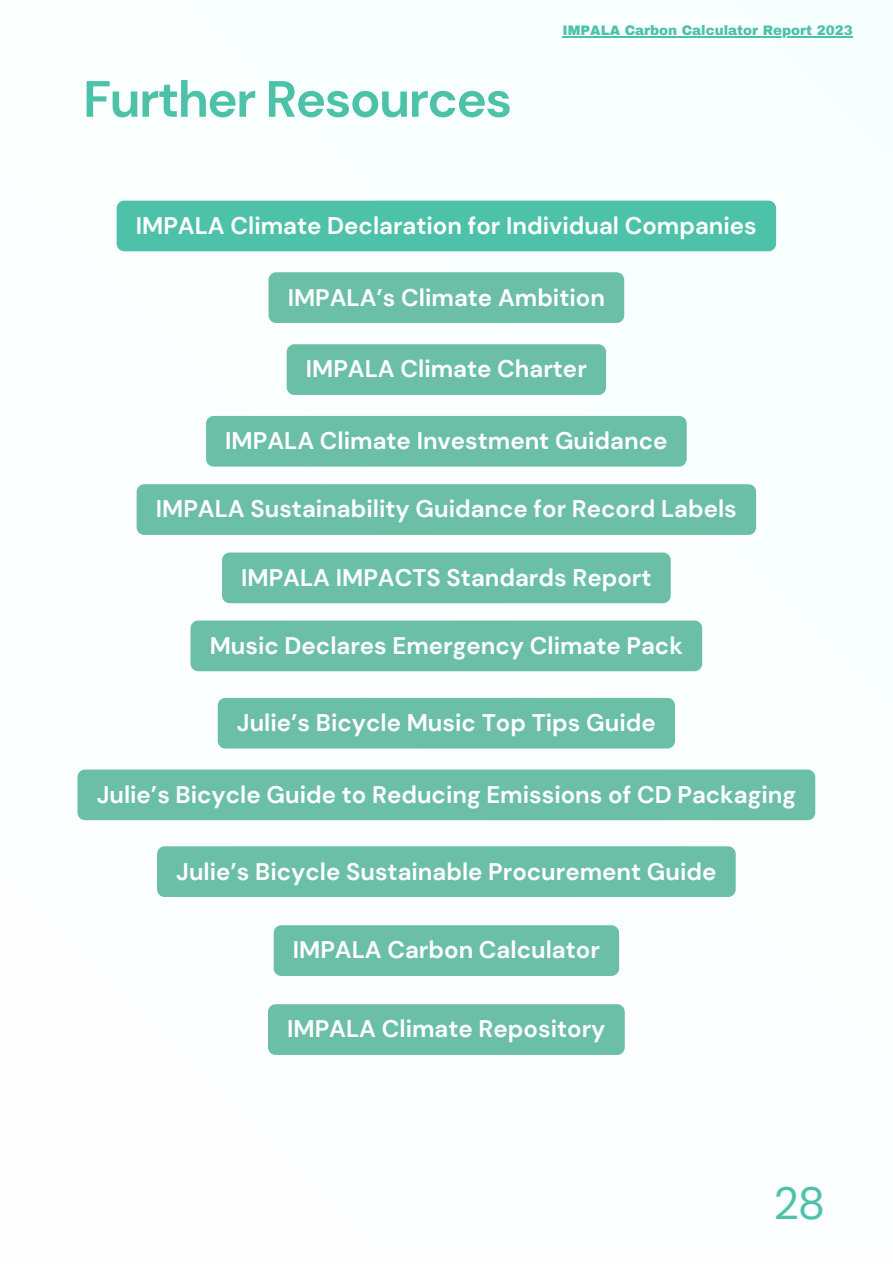
<style>
.page{position:relative;width:893px;height:1264px;background:#fff}
.page>*{position:absolute;margin:0;border:0;box-sizing:border-box;transform-origin:0 0}
.t1{font:700 51px "DM Sans";letter-spacing:-.03em;color:#4ec2a9}
.t2{font:45px "DM Sans";color:#4ec2a9}
.t3{font:700 24px "DM Sans";color:#fefefe}
.t4{font:900 13.5px "Archivo";color:#4ec2a9}
</style>
<div class="page">
<img style="left:81px;top:36px;width:772px;height:1019px">
<div style="left:273px;top:925px;width:346px;height:50px;background:#6abfa6;border-radius:8px"></div>
<div style="left:117px;top:201px;width:659px;height:50px;background:#4ec2a9;border-radius:8px"></div>
<div style="left:268px;top:272px;width:356px;height:51px;background:#6abfa6;border-radius:8px"></div>
<div style="left:287px;top:344px;width:319px;height:51px;background:#6abfa6;border-radius:8px"></div>
<div style="left:206px;top:416px;width:480px;height:50px;background:#6abfa6;border-radius:8px"></div>
<div style="left:137px;top:484px;width:619px;height:51px;background:#6abfa6"></div>
<div style="left:222px;top:552px;width:448px;height:51px;background:#6abfa6;border-radius:8px"></div>
<div style="left:190px;top:620px;width:512px;height:51px;background:#6abfa6;border-radius:8px"></div>
<div style="left:218px;top:698px;width:457px;height:50px;background:#6abfa6;border-radius:8px"></div>
<div style="left:77px;top:769px;width:738px;height:51px;background:#6abfa6;border-radius:8px"></div>
<div style="left:157px;top:846px;width:578px;height:51px;background:#6abfa6;border-radius:8px"></div>
<div style="left:268px;top:1004px;width:356px;height:50px;background:#6abfa6;border-radius:8px"></div>
<hr style="left:562px;top:36px;width:290px;height:1px;background:#4ec2a9">
<h1 class="t1" style="left:83px;top:67px;width:430px">Further Resources</h1>
<p class="t4" style="left:562px;top:22px;width:292px">IMPALA Carbon Calculator Report 2023</p>
<p class="t3" style="left:136px;top:210px;width:622px">IMPALA Climate Declaration for Individual Companies</p>
<p class="t3" style="left:288px;top:282px;width:319px">IMPALA’s Climate Ambition</p>
<p class="t3" style="left:306px;top:354px;width:282px">IMPALA Climate Charter</p>
<p class="t3" style="left:225px;top:426px;width:443px">IMPALA Climate Investment Guidance</p>
<p class="t3" style="left:156px;top:494px;width:582px">IMPALA Sustainability Guidance for Record Labels</p>
<p class="t3" style="left:241px;top:562px;width:412px">IMPALA IMPACTS Standards Report</p>
<p class="t3" style="left:210px;top:630px;width:474px">Music Declares Emergency Climate Pack</p>
<p class="t3" style="left:237px;top:707px;width:420px">Julie’s Bicycle Music Top Tips Guide</p>
<p class="t3" style="left:97px;top:779px;width:700px">Julie’s Bicycle Guide to Reducing Emissions of CD Packaging</p>
<p class="t3" style="left:176px;top:856px;width:541px">Julie’s Bicycle Sustainable Procurement Guide</p>
<p class="t3" style="left:293px;top:935px;width:308px">IMPALA Carbon Calculator</p>
<p class="t3" style="left:287px;top:1014px;width:320px">IMPALA Climate Repository</p>
<h2 class="t2" style="left:773px;top:1175px;width:53px">28</h2>
</div>
